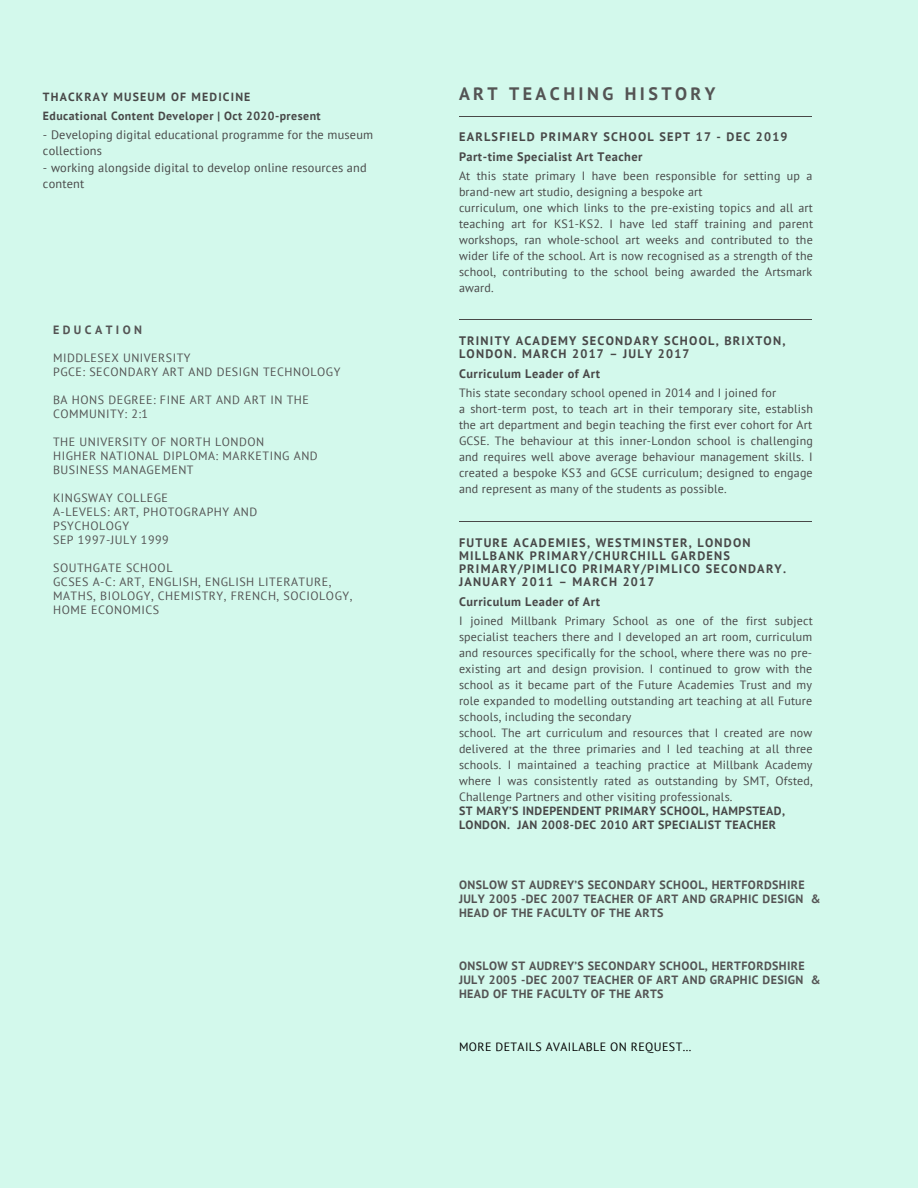
<style>
.page{position:relative;width:918px;height:1188px;background:#d3f9ec}
.page>*{position:absolute;margin:0;border:0;box-sizing:border-box;transform-origin:0 0}
.t1{font:700 18px "PT Sans";letter-spacing:.19em;color:#545454}
.t2{font:700 12.3px/12.9px "PT Sans";letter-spacing:.1em;color:#484848}
.t3{font:12.3px/16.4px "PT Sans";letter-spacing:.015em;color:#484848}
.t4{font:700 12.3px "PT Sans";letter-spacing:.04em;color:#484848}
.t5{font:12px/16px "PT Sans";letter-spacing:.015em;color:#484848}
.t6{font:12px/14px "PT Sans";letter-spacing:.045em;color:#545454}
.t7{font:700 12px/14px "PT Sans";letter-spacing:.035em;color:#545454}
.t8{font:700 12px/14px "PT Sans";letter-spacing:.035em;color:#484848}
.t9{font:12px "PT Sans";letter-spacing:.035em;color:#000}
.t10{font:700 12px "PT Sans";letter-spacing:.285em;color:#545454}
.t11{font:700 11.85px/19.5px "PT Sans";letter-spacing:.04em;color:#484848}
</style>
<div class="page">
<hr style="left:459px;top:320px;width:352px;height:1px;background:#484848">
<hr style="left:459px;top:521px;width:352px;height:1px;background:#484848">
<hr style="left:459px;top:116px;width:352px;height:1px;background:#484848">
<p class="t11" style="left:43px;top:86px;width:279px">THACKRAY MUSEUM OF MEDICINE<br>Educational Content Developer | Oct 2020-present</p>
<p class="t3" style="left:43px;top:126px;width:332px">- Developing digital educational programme for the museum collections</p>
<p class="t3" style="left:43px;top:159px;width:325px">- working alongside digital to develop online resources and content</p>
<p class="t10" style="left:53px;top:321px;width:91px">EDUCATION</p>
<p class="t6" style="left:53px;top:350px;width:289px">MIDDLESEX UNIVERSITY<br>PGCE: SECONDARY ART AND DESIGN TECHNOLOGY</p>
<p class="t6" style="left:53px;top:392px;width:257px">BA HONS DEGREE: FINE ART AND ART IN THE<br>COMMUNITY: 2:1</p>
<p class="t6" style="left:53px;top:434px;width:266px">THE UNIVERSITY OF NORTH LONDON<br>HIGHER NATIONAL DIPLOMA: MARKETING AND<br>BUSINESS MANAGEMENT</p>
<p class="t6" style="left:53px;top:490px;width:206px">KINGSWAY COLLEGE<br>A-LEVELS: ART, PHOTOGRAPHY AND<br>PSYCHOLOGY<br>SEP 1997-JULY 1999</p>
<p class="t6" style="left:53px;top:560px;width:301px">SOUTHGATE SCHOOL<br>GCSES A-C: ART, ENGLISH, ENGLISH LITERATURE,<br>MATHS, BIOLOGY, CHEMISTRY, FRENCH, SOCIOLOGY,<br>HOME ECONOMICS</p>
<h1 class="t1" style="left:459px;top:81px;width:258px">ART TEACHING HISTORY</h1>
<p class="t2" style="left:459px;top:127px;width:330px;line-height:20px">EARLSFIELD PRIMARY SCHOOL SEPT 17 - DEC 2019<br>Part-time Specialist Art Teacher</p>
<p class="t5" style="left:459px;top:167px;width:356px">At this state primary I have been responsible for setting up a brand-new art studio, designing a bespoke art<br>curriculum, one which links to the pre-existing topics and all art teaching art for KS1-KS2. I have led staff training and parent workshops, ran whole-school art weeks and contributed to the wider life of the school. Art is now recognised as a strength of the school, contributing to the school being awarded the Artsmark award.</p>
<p class="t2" style="left:459px;top:334px;width:328px">TRINITY ACADEMY SECONDARY SCHOOL, BRIXTON,<br>LONDON. MARCH 2017 – JULY 2017</p>
<p class="t4" style="left:459px;top:366px;width:142px">Curriculum Leader of Art</p>
<p class="t5" style="left:459px;top:384px;width:356px">This state secondary school opened in 2014 and I joined for<br>a short-term post, to teach art in their temporary site, establish the art department and begin teaching the first ever cohort for Art GCSE. The behaviour at this inner-London school is challenging and requires well above average behaviour management skills. I created a bespoke KS3 and GCSE curriculum; designed to engage and represent as many of the students as possible.</p>
<p class="t2" style="left:459px;top:536px;width:329px">FUTURE ACADEMIES, WESTMINSTER, LONDON MILLBANK PRIMARY/CHURCHILL GARDENS PRIMARY/PIMLICO PRIMARY/PIMLICO SECONDARY.<br>JANUARY 2011 – MARCH 2017</p>
<p class="t4" style="left:459px;top:593px;width:142px">Curriculum Leader of Art</p>
<p class="t5" style="left:459px;top:612px;width:355px">I joined Millbank Primary School as one of the first subject specialist teachers there and I developed an art room, curriculum and resources specifically for the school, where there was no pre&shy;existing art and design provision. I continued to grow with the school as it became part of the Future Academies Trust and my role expanded to modelling outstanding art teaching at all Future schools, including the secondary<br>school. The art curriculum and resources that I created are now delivered at the three primaries and I led teaching at all three schools. I maintained a teaching practice at Millbank Academy where I was consistently rated as outstanding by SMT, Ofsted, Challenge Partners and other visiting professionals.</p>
<p class="t8" style="left:459px;top:804px;width:328px">ST MARY’S INDEPENDENT PRIMARY SCHOOL, HAMPSTEAD,<br>LONDON. JAN 2008-DEC 2010 ART SPECIALIST TEACHER</p>
<p class="t7" style="left:459px;top:877px;width:363px">ONSLOW ST AUDREY’S SECONDARY SCHOOL, HERTFORDSHIRE<br>JULY 2005 -DEC 2007 TEACHER OF ART AND GRAPHIC DESIGN &amp;<br>HEAD OF THE FACULTY OF THE ARTS</p>
<p class="t7" style="left:459px;top:958px;width:363px">ONSLOW ST AUDREY’S SECONDARY SCHOOL, HERTFORDSHIRE<br>JULY 2005 -DEC 2007 TEACHER OF ART AND GRAPHIC DESIGN &amp;<br>HEAD OF THE FACULTY OF THE ARTS</p>
<p class="t9" style="left:459px;top:1039px;width:234px">MORE DETAILS AVAILABLE ON REQUEST...</p>
</div>
